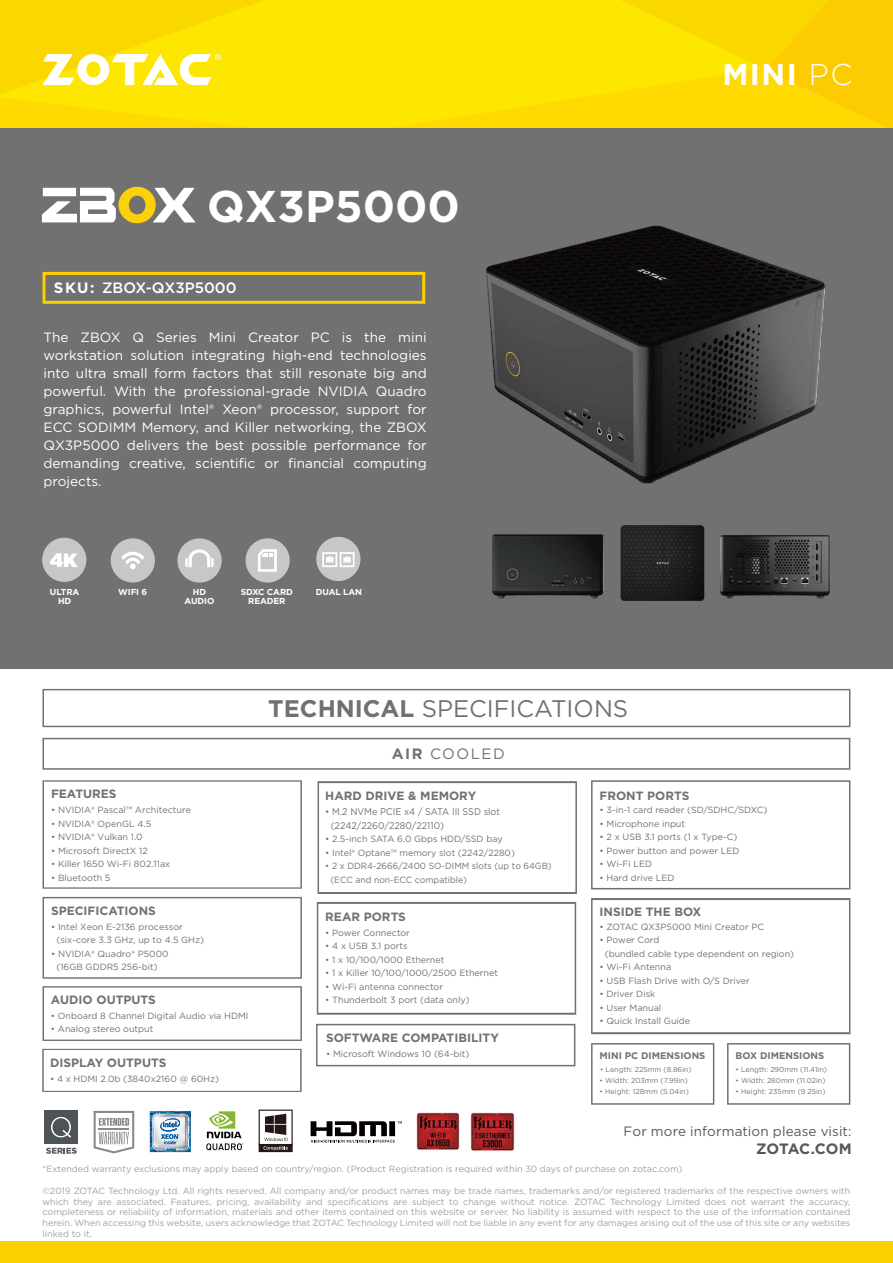
<style>
.page{position:relative;width:893px;height:1263px;background:#fff}
.page>*{position:absolute;margin:0;border:0;box-sizing:border-box;transform-origin:0 0}
.t1{font:700 44.4px "Gotham";color:#fff}
.t2{font:700 30px "Gotham";color:#fff}
.t3{font:24px "Gotham";color:#727171}
.t4{font:500 15px "Gotham";color:#fff}
.t5{font:700 15px "Gotham";letter-spacing:-.01em;color:#595757}
.t6{font:15px "Gotham";letter-spacing:.1em;color:#727171}
.t7{font:13.5px/18px "Gotham";color:#fff;text-align:justify}
.t8{font:13.5px "Gotham";letter-spacing:.01em;color:#595757}
.t9{font:700 12px "Gotham";color:#727171}
.t10{font:9.75px/13.5px "Gotham";color:#727171;scale:.93 1}
.t11{font:700 9.6px "Gotham";color:#727171}
.t12{font:9px/13.5px "Gotham";color:#727171}
.t13{font:9px/10.8px "Gotham";color:#9fa0a0;text-align:justify}
.t14{font:9px/13.5px "Gotham";color:#727171;scale:.96 1}
.t15{font:700 8.7px/8.7px "Gotham";letter-spacing:-.01em;color:#fff;text-align:center}
.t16{font:7.2px "Gotham";color:#727171}
.s1{font-weight:700}
.s2{font-weight:300}
</style>
<div class="page">
<div style="left:0;top:128px;width:893px;height:541px;background:#727171"></div>
<svg style="left:0;top:95px;width:763px;height:33px;background:#fedf00"></svg>
<svg style="left:763px;top:0;width:130px;height:128px;background:#fdcf00"></svg>
<svg style="left:0;top:0;width:829px;height:95px;background:#fce000"></svg>
<div style="left:0;top:1242px;width:893px;height:21px;background:#fdd000"></div>
<svg style="left:43px;top:54px;width:178px;height:31px"></svg>
<svg style="left:43px;top:689px;width:807px;height:38px"></svg>
<svg style="left:727px;top:1043px;width:123px;height:62px"></svg>
<svg style="left:591px;top:1043px;width:123px;height:62px"></svg>
<svg style="left:591px;top:898px;width:259px;height:136px"></svg>
<svg style="left:591px;top:780px;width:259px;height:109px"></svg>
<svg style="left:316px;top:1024px;width:259px;height:42px"></svg>
<svg style="left:42px;top:1049px;width:260px;height:43px"></svg>
<svg style="left:317px;top:902px;width:259px;height:113px"></svg>
<svg style="left:318px;top:781px;width:259px;height:113px"></svg>
<svg style="left:43px;top:986px;width:259px;height:55px"></svg>
<svg style="left:43px;top:897px;width:259px;height:82px"></svg>
<svg style="left:43px;top:780px;width:259px;height:109px"></svg>
<svg style="left:43px;top:738px;width:807px;height:32px"></svg>
<div style="left:316px;top:537px;width:44px;height:44px;background:#c9c7c5;border-radius:50%"></div>
<svg style="left:322px;top:552px;width:33px;height:15px"></svg>
<div style="left:245px;top:538px;width:45px;height:45px;background:#c9c7c5;border-radius:50%"></div>
<svg style="left:258px;top:549px;width:19px;height:23px"></svg>
<div style="left:177px;top:538px;width:45px;height:45px;background:#c9c7c5;border-radius:50%"></div>
<svg style="left:185px;top:549px;width:29px;height:18px"></svg>
<div style="left:111px;top:538px;width:44px;height:45px;background:#c9c7c5;border-radius:50%"></div>
<svg style="left:121px;top:552px;width:23px;height:17px"></svg>
<svg style="left:43px;top:272px;width:373px;height:32px"></svg>
<svg style="left:42px;top:187px;width:154px;height:36px"></svg>
<img style="left:416px;top:225px;width:410px;height:259px">
<img style="left:492px;top:534px;width:100px;height:65px">
<img style="left:592px;top:525px;width:105px;height:76px">
<img style="left:697px;top:525px;width:133px;height:76px">
<div style="left:42px;top:538px;width:44px;height:44px;background:#c9c7c5;border-radius:50%"></div>
<svg style="left:50px;top:553px;width:28px;height:14px"></svg>
<svg style="left:94px;top:1111px;width:40px;height:42px"></svg>
<hr style="left:99px;top:1128px;width:30px;height:1px;background:#898989">
<svg style="left:259px;top:1109px;width:34px;height:43px"></svg>
<svg style="left:311px;top:1121px;width:91px;height:21px"></svg>
<div style="left:45px;top:1110px;width:33px;height:33px;background:#4d5356"></div>
<svg style="left:51px;top:1117px;width:20px;height:21px"></svg>
<svg style="left:46px;top:1148px;width:31px;height:6px"></svg>
<img style="left:416px;top:1112px;width:44px;height:38px">
<svg style="left:206px;top:1111px;width:37px;height:40px"></svg>
<svg style="left:150px;top:1111px;width:41px;height:42px;background:#96b4cb"></svg>
<img style="left:470px;top:1112px;width:45px;height:39px">
<h1 class="t1" style="left:207px;top:177px;width:254px">QX3P5000</h1>
<h3 class="t4" style="left:54px;top:278px;width:184px"><span class="s1">SKU:</span> ZBOX-QX3P5000</h3>
<p class="t7" style="left:44px;top:328px;width:385px">The ZBOX Q Series Mini Creator PC is the mini workstation solution integrating high-end technologies into ultra small form factors that still resonate big and powerful. With the professional-grade NVIDIA Quadro graphics, powerful Intel® Xeon® processor, support for ECC SODIMM Memory, and Killer networking, the ZBOX QX3P5000 delivers the best possible performance for demanding creative, scientific or financial computing projects.</p>
<p class="t15" style="left:50px;top:588px;width:31px">ULTRA</p>
<p class="t15" style="left:58px;top:596px;width:15px">HD</p>
<p class="t15" style="left:118px;top:588px;width:31px">WIFI 6</p>
<p class="t15" style="left:185px;top:588px;width:31px">HD<br>AUDIO</p>
<p class="t15" style="left:241px;top:588px;width:54px">SDXC CARD<br>READER</p>
<p class="t15" style="left:316px;top:588px;width:48px">DUAL LAN</p>
<h3 class="t3" style="left:268px;top:693px;width:361px"><span class="s1">TECHNICAL</span> SPECIFICATIONS</h3>
<h3 class="t6" style="left:392px;top:744px;width:115px"><span class="s1">AIR</span> COOLED</h3>
<h2 class="t2" style="left:722px;top:55px;width:132px">MINI <span class="s2">PC</span></h2>
<h3 class="t9" style="left:51px;top:786px;width:67px">FEATURES</h3>
<p class="t12" style="left:51px;top:803px;width:141px">• NVIDIA® Pascal™ Architecture</p>
<p class="t12" style="left:51px;top:816px;width:102px">• NVIDIA® OpenGL 4.5</p>
<p class="t12" style="left:51px;top:830px;width:93px">• NVIDIA® Vulkan 1.0</p>
<p class="t12" style="left:51px;top:843px;width:98px">• Microsoft DirectX 12</p>
<p class="t12" style="left:51px;top:857px;width:121px">• Killer 1650 Wi-Fi 802.11ax</p>
<p class="t12" style="left:51px;top:870px;width:61px">• Bluetooth 5</p>
<h3 class="t9" style="left:51px;top:902px;width:106px">SPECIFICATIONS</h3>
<p class="t12" style="left:56px;top:919px;width:149px;text-indent:-5px">• Intel Xeon E-2136 processor (six-core 3.3 GHz, up to 4.5 GHz)</p>
<p class="t12" style="left:56px;top:946px;width:114px;text-indent:-5px">• NVIDIA® Quadro® P5000 (16GB GDDR5 256-bit)</p>
<h3 class="t9" style="left:51px;top:991px;width:106px">AUDIO OUTPUTS</h3>
<p class="t12" style="left:51px;top:1008px;width:199px">• Onboard 8 Channel Digital Audio via HDMI</p>
<p class="t12" style="left:51px;top:1022px;width:104px">• Analog stereo output</p>
<h3 class="t9" style="left:50px;top:1054px;width:118px">DISPLAY OUTPUTS</h3>
<p class="t12" style="left:50px;top:1071px;width:170px">• 4 x HDMI 2.0b (3840x2160 @ 60Hz)</p>
<h3 class="t9" style="left:325px;top:787px;width:152px">HARD DRIVE &amp; MEMORY</h3>
<p class="t10" style="left:331px;top:805px;width:184px;text-indent:-5px">• M.2 NVMe PCIE x4 / SATA III SSD slot (2242/2260/2280/22110)</p>
<p class="t12" style="left:325px;top:832px;width:179px">• 2.5-inch SATA 6.0 Gbps HDD/SSD bay</p>
<p class="t12" style="left:325px;top:845px;width:191px">• Intel® Optane™ memory slot (2242/2280)</p>
<p class="t14" style="left:330px;top:859px;width:232px;text-indent:-5px">• 2 x DDR4-2666/2400 SO-DIMM slots (up to 64GB) (ECC and non-ECC compatible)</p>
<h3 class="t9" style="left:325px;top:908px;width:82px">REAR PORTS</h3>
<p class="t12" style="left:325px;top:925px;width:86px">• Power Connector</p>
<p class="t12" style="left:325px;top:939px;width:84px">• 4 x USB 3.1 ports</p>
<p class="t12" style="left:325px;top:952px;width:121px">• 1 x 10/100/1000 Ethernet</p>
<p class="t12" style="left:325px;top:966px;width:174px">• 1 x Killer 10/100/1000/2500 Ethernet</p>
<p class="t12" style="left:325px;top:979px;width:119px">• Wi-Fi antenna connector</p>
<p class="t12" style="left:325px;top:993px;width:146px">• Thunderbolt 3 port (data only)</p>
<h3 class="t9" style="left:326px;top:1029px;width:174px">SOFTWARE COMPATIBILITY</h3>
<p class="t12" style="left:326px;top:1046px;width:145px">• Microsoft Windows 10 (64-bit)</p>
<h3 class="t9" style="left:600px;top:787px;width:91px">FRONT PORTS</h3>
<p class="t12" style="left:600px;top:803px;width:169px">• 3-in-1 card reader (SD/SDHC/SDXC)</p>
<p class="t12" style="left:600px;top:816px;width:87px">• Microphone input</p>
<p class="t12" style="left:600px;top:830px;width:139px">• 2 x USB 3.1 ports (1 x Type-C)</p>
<p class="t12" style="left:600px;top:843px;width:141px">• Power button and power LED</p>
<p class="t12" style="left:600px;top:857px;width:54px">• Wi-Fi LED</p>
<p class="t12" style="left:600px;top:870px;width:76px">• Hard drive LED</p>
<h3 class="t9" style="left:600px;top:904px;width:103px">INSIDE THE BOX</h3>
<p class="t12" style="left:600px;top:919px;width:166px">• ZOTAC QX3P5000 Mini Creator PC</p>
<p class="t12" style="left:605px;top:933px;width:191px;text-indent:-5px">• Power Cord<br>(bundled cable type dependent on region)</p>
<p class="t12" style="left:600px;top:960px;width:73px">• Wi-Fi Antenna</p>
<p class="t12" style="left:600px;top:973px;width:152px">• USB Flash Drive with O/S Driver</p>
<p class="t12" style="left:600px;top:987px;width:57px">• Driver Disk</p>
<p class="t12" style="left:600px;top:1000px;width:63px">• User Manual</p>
<p class="t12" style="left:600px;top:1014px;width:92px">• Quick Install Guide</p>
<p class="t11" style="left:600px;top:1049px;width:107px">MINI PC DIMENSIONS</p>
<p class="t16" style="left:600px;top:1064px;width:93px">• Length: 225mm (8.86in)</p>
<p class="t16" style="left:600px;top:1076px;width:90px">• Width: 203mm (7.99in)</p>
<p class="t16" style="left:600px;top:1087px;width:91px">• Height: 128mm (5.04in)</p>
<p class="t11" style="left:736px;top:1049px;width:90px">BOX DIMENSIONS</p>
<p class="t16" style="left:736px;top:1064px;width:93px">• Length: 290mm (11.41in)</p>
<p class="t16" style="left:736px;top:1076px;width:91px">• Width: 280mm (11.02in)</p>
<p class="t16" style="left:736px;top:1087px;width:91px">• Height: 235mm (9.25in)</p>
<h3 class="t8" style="left:624px;top:1122px;width:229px">For more information please visit:</h3>
<h3 class="t5" style="left:756px;top:1139px;width:97px">ZOTAC.COM</h3>
<p class="t13" style="left:43px;top:1163px;width:641px">*Extended warranty exclusions may apply based on country/region. (Product Registration is required within 30 days of purchase on zotac.com)</p>
<p class="t13" style="left:43px;top:1185px;width:809px">©2019 ZOTAC Technology Ltd. All rights reserved. All company and/or product names may be trade names, trademarks and/or registered trademarks of the respective owners with which they are associated. Features, pricing, availability and specifications are subject to change without notice. ZOTAC Technology Limited does not warrant the accuracy, completeness or reliability of information, materials and other items contained on this website or server. No liability is assumed with respect to the use of the information contained herein. When accessing this website, users acknowledge that ZOTAC Technology Limited will not be liable in any event for any damages arising out of the use of this site or any websites linked to it.</p>
</div>
